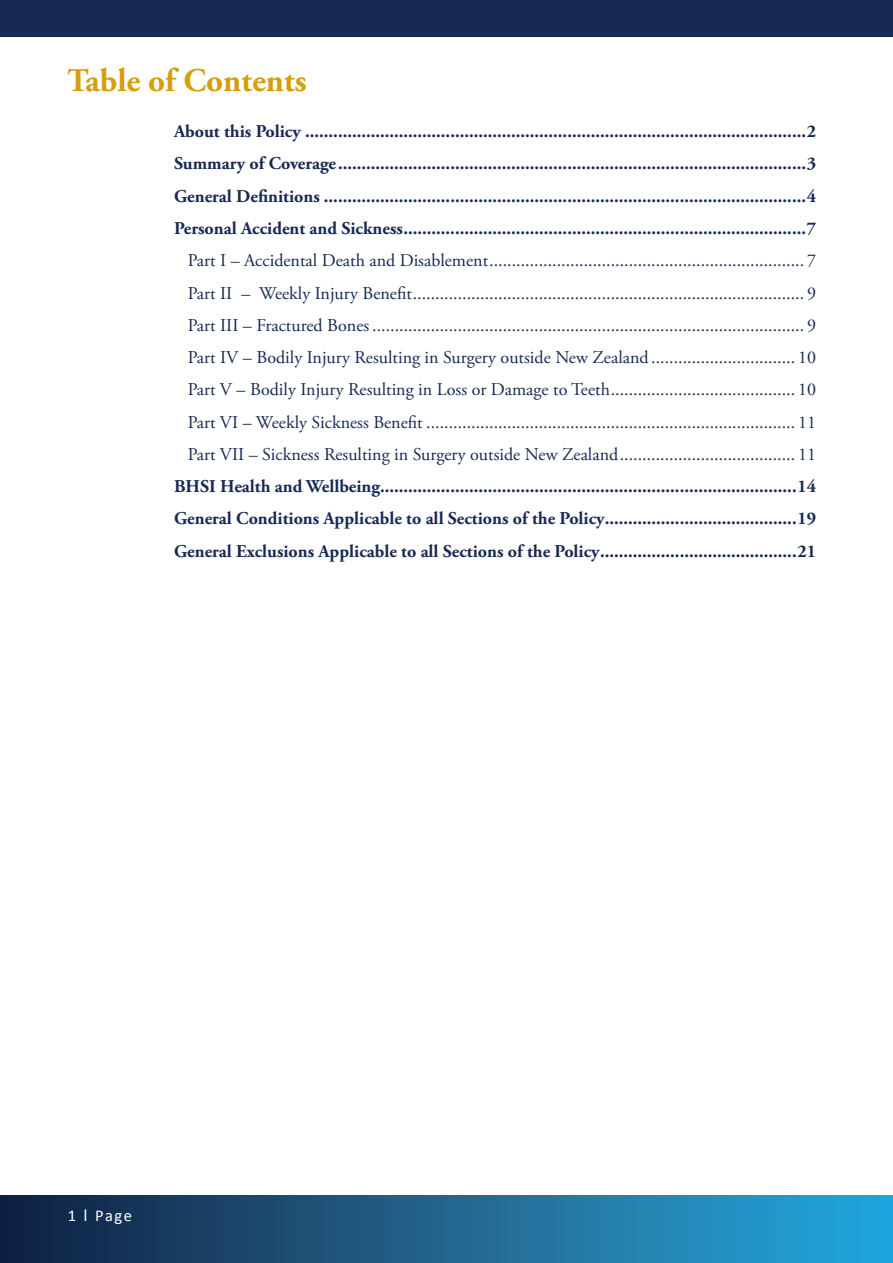
<style>
.page{position:relative;width:893px;height:1263px;background:#fff}
.page>*{position:absolute;margin:0;border:0;box-sizing:border-box;transform-origin:0 0}
.t1{font:700 33px "Adobe Garamond Pro";color:#d49f0b}
.t2{font:700 18px/32.2px "Adobe Garamond Pro";color:#182a54;text-align:justify}
.t3{font:18px/32.2px "Adobe Garamond Pro";color:#182a54;text-align:justify}
.t4{font:16.5px "Calibri";color:#fff}
.s1{font-size:18.6px}
</style>
<div class="page">
<div style="left:0;top:1195px;width:893px;height:68px;background:linear-gradient(to right,#152040,#28a9de)"></div>
<div style="left:0;top:0;width:893px;height:37px;background:#182a54"></div>
<h1 class="t1" style="left:68px;top:62px;width:241px">Table of Contents</h1>
<p class="t2" style="left:174px;top:116px;width:644px">About this Policy ...........................................................................................................2<br>Summary of Coverage....................................................................................................3<br>General Definitions .......................................................................................................4<br>Personal Accident and Sickness......................................................................................7</p>
<p class="t3" style="left:188px;top:245px;width:630px">Part I – Accidental Death and Disablement...................................................................... 7<br>Part II – Weekly Injury Benefit....................................................................................... 9<br>Part III – Fractured Bones ................................................................................................ 9<br>Part IV – Bodily Injury Resulting in Surgery outside New Zealand ................................ 10<br>Part V – Bodily Injury Resulting in Loss or Damage to Teeth......................................... 10<br>Part VI – Weekly Sickness Benefit .................................................................................. 11<br>Part VII – Sickness Resulting in Surgery outside New Zealand....................................... 11</p>
<p class="t2" style="left:174px;top:471px;width:644px">BHSI Health and Wellbeing.........................................................................................14<br>General Conditions Applicable to all Sections of the Policy.........................................19<br>General Exclusions Applicable to all Sections of the Policy..........................................21</p>
<p class="t4" style="left:68px;top:1206px;width:66px">1 <span class="s1">I</span> Page</p>
</div>
